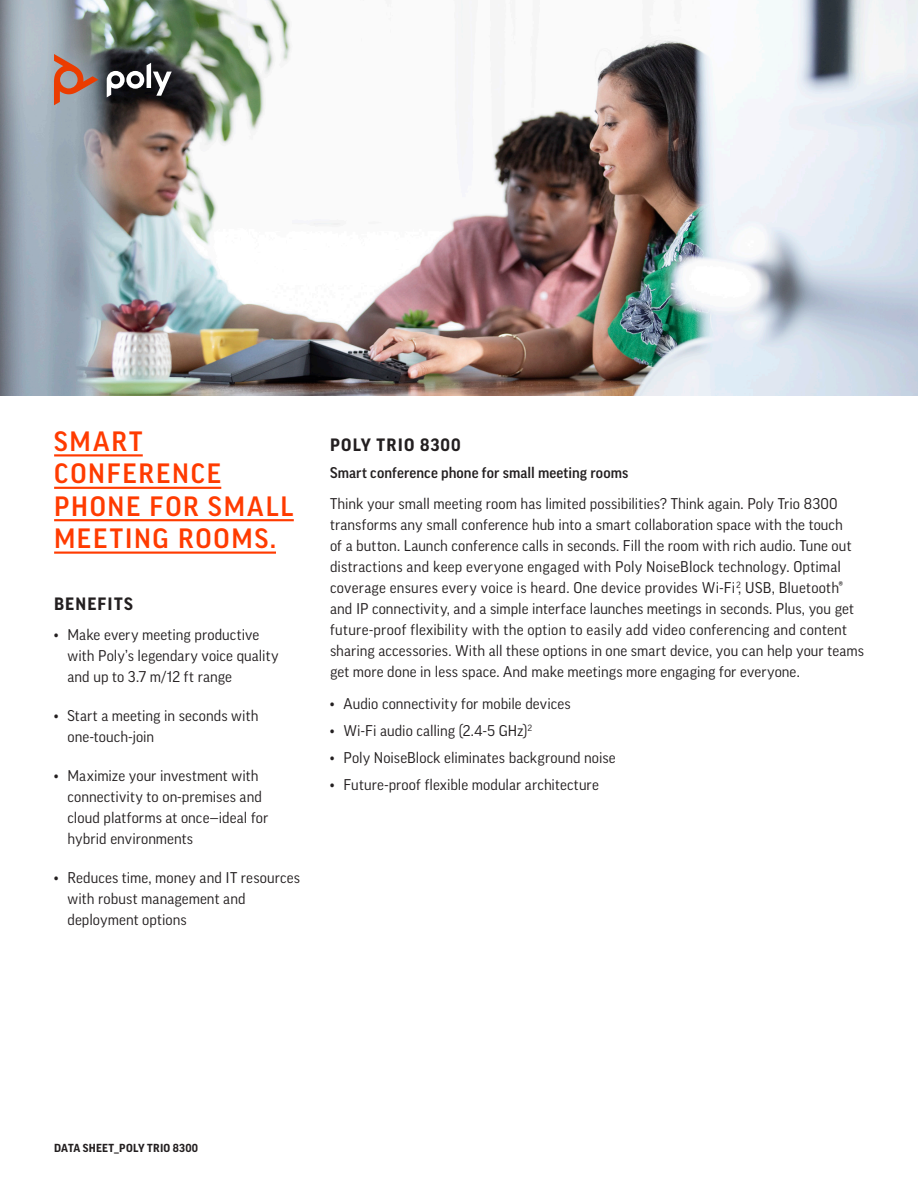
<style>
.page{position:relative;width:918px;height:1188px;background:#fff}
.page>*{position:absolute;margin:0;border:0;box-sizing:border-box;transform-origin:0 0}
.headline{font:500 27px/32.4px "Good Pro";letter-spacing:.065em;color:#ff3b00}
.subhead{font:700 17.25px "Good Pro";letter-spacing:.07em;color:#231f20}
.body_copy{font:15px/21px "Good Pro";letter-spacing:.005em;color:#231f20}
.body_copy-2{font:500 15px "Good Pro";letter-spacing:.005em;color:#231f20}
.template_style{font:700 11.25px "Good Pro";letter-spacing:.025em;color:#231f20}
</style>
<div class="page">
<img style="left:0;top:0;width:918px;height:396px">
<hr style="left:54px;top:454px;width:89px;height:2px;background:#ff3b00">
<hr style="left:54px;top:487px;width:167px;height:2px;background:#ff3b00">
<hr style="left:54px;top:519px;width:240px;height:2px;background:#ff3b00">
<hr style="left:54px;top:552px;width:222px;height:2px;background:#ff3b00">
<svg style="left:107px;top:63px;width:65px;height:34px"></svg>
<svg style="left:54px;top:54px;width:44px;height:51px;background:#aa7a6d"></svg>
<p class="headline" style="left:54px;top:425px;width:241px">SMART<br>CONFERENCE<br>PHONE FOR SMALL<br>MEETING ROOMS.</p>
<p class="subhead" style="left:54px;top:594px;width:80px">BENEFITS</p>
<p class="body_copy" style="left:68px;top:624px;width:213px;text-indent:-14px">• Make every meeting productive with Poly’s legendary voice quality and up to 3.7 m/12 ft range</p>
<p class="body_copy" style="left:68px;top:705px;width:192px;text-indent:-14px">• Start a meeting in seconds with one-touch-join</p>
<p class="body_copy" style="left:68px;top:765px;width:202px;text-indent:-14px">• Maximize your investment with connectivity to on-premises and cloud platforms at once—ideal for hybrid environments</p>
<p class="body_copy" style="left:68px;top:867px;width:234px;text-indent:-14px">• Reduces time, money and IT resources with robust management and deployment options</p>
<p class="subhead" style="left:330px;top:435px;width:132px">POLY TRIO 8300</p>
<p class="body_copy-2" style="left:330px;top:464px;width:300px">Smart conference phone for small meeting rooms</p>
<p class="body_copy" style="left:330px;top:493px;width:536px">Think your small meeting room has limited possibilities? Think again. Poly Trio 8300 transforms any small conference hub into a smart collaboration space with the touch<br>of a button. Launch conference calls in seconds. Fill the room with rich audio. Tune out distractions and keep everyone engaged with Poly NoiseBlock technology. Optimal coverage ensures every voice is heard. One device provides Wi-Fi<sup>2</sup>, USB, Bluetooth® and IP connectivity, and a simple interface launches meetings in seconds. Plus, you get future-proof flexibility with the option to easily add video conferencing and content sharing accessories. With all these options in one smart device, you can help your teams get more done in less space. And make meetings more engaging for everyone.</p>
<p class="body_copy" style="left:330px;top:693px;width:242px">• Audio connectivity for mobile devices</p>
<p class="body_copy" style="left:330px;top:720px;width:204px">• Wi-Fi audio calling (2.4-5 GHz)<sup>2</sup></p>
<p class="body_copy" style="left:330px;top:747px;width:287px">• Poly NoiseBlock eliminates background noise</p>
<p class="body_copy" style="left:330px;top:774px;width:270px">• Future-proof flexible modular architecture</p>
<p class="template_style" style="left:54px;top:1142px;width:146px">DATA SHEET_POLY TRIO 8300</p>
</div>
